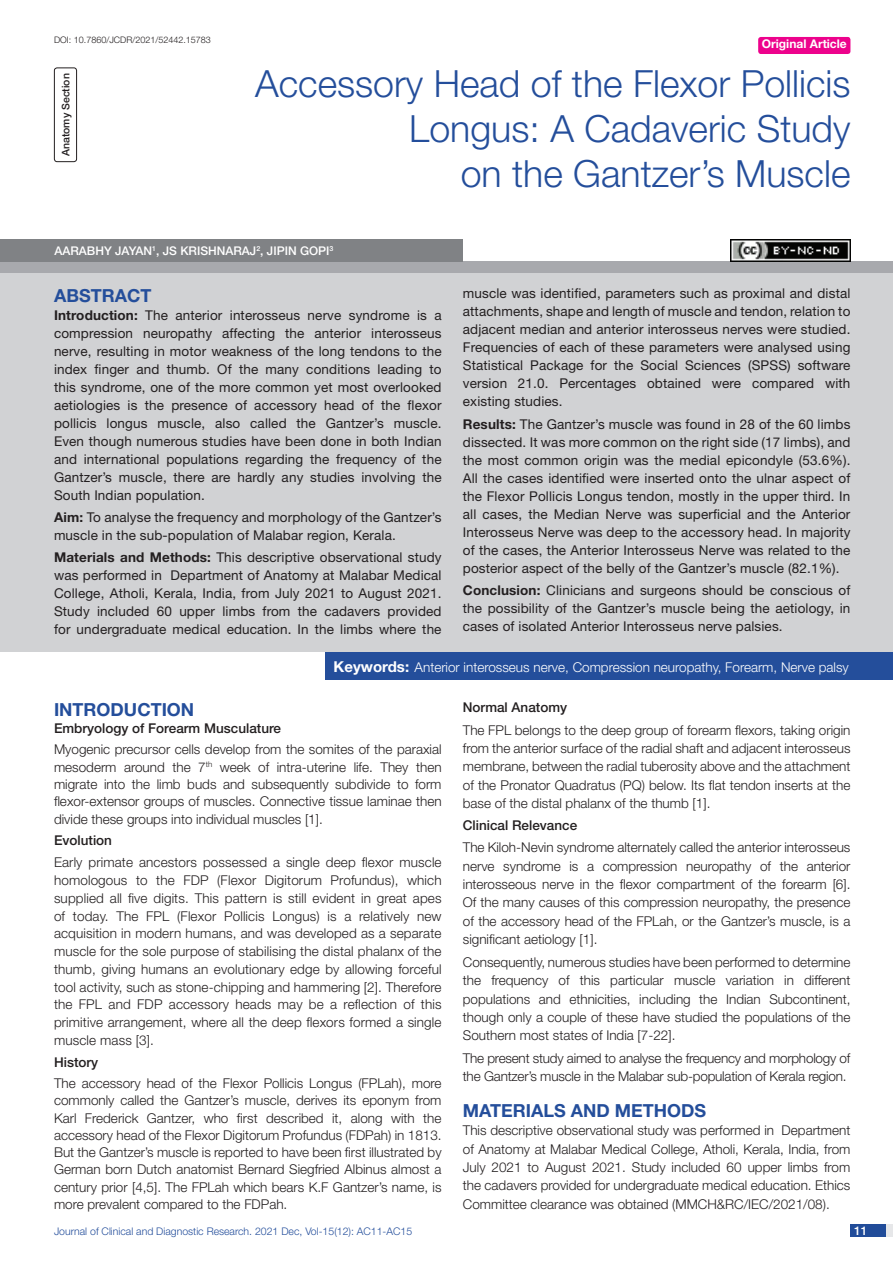
<style>
.page{position:relative;width:893px;height:1263px;background:#fff}
.page>*{position:absolute;margin:0;border:0;box-sizing:border-box;transform-origin:0 0}
.t1{font:300 37.5px/45px "Helvetica Neue";color:#244e9b;text-align:right}
.Heading{font:700 18px "Helvetica Neue";color:#244e9b}
.Abstract_head{font:700 18px "Helvetica Neue";color:#244e9b}
.Body_text{font:300 13.5px/18.3px "Helvetica Neue";color:#231f20;text-align:justify}
.Abstract_Text{font:13.5px/18px "Helvetica Neue";letter-spacing:.01em;color:#231f20;text-align:justify}
.Heading_Bold{font:500 13.5px "Helvetica Neue";color:#231f20}
.Key_words{font:300 13.5px "Helvetica Neue";color:#fff}
.Author{font:500 12px "Helvetica Neue";color:#fff}
.t2{font:700 12px "Helvetica Neue";color:#fff}
.t3{font:300 10.5px "Helvetica Neue";color:#244e9b}
.section{font:500 10.5px "Helvetica Neue";color:#231f20}
.DOI{font:300 9px "Helvetica Neue";color:#231f20}
.s1{font-weight:700}
.s2{font-weight:700;font-size:15px}
</style>
<div class="page">
<div style="left:850px;top:1224px;width:43px;height:13px;background:#e6e7e9"></div>
<div style="left:850px;top:1224px;width:35px;height:13px;background:#214c99"></div>
<div style="left:758px;top:37px;width:92px;height:17px;background:#ed028c;border-radius:3px"></div>
<div style="left:54px;top:68px;width:23px;height:94px;border:1px solid #231f20;border-radius:3px"></div>
<div style="left:0;top:262px;width:893px;height:12px;background:#a8a9ad"></div>
<div style="left:0;top:239px;width:463px;height:23px;background:#808285"></div>
<div style="left:0;top:274px;width:893px;height:378px;background:#d1d2d4"></div>
<div style="left:326px;top:652px;width:567px;height:28px;background:#244e9b"></div>
<img style="left:730px;top:239px;width:120px;height:23px">
<p class="DOI" style="left:54px;top:35px;width:158px">DOI: 10.7860/JCDR/2021/52442.15783</p>
<p class="t2" style="left:762px;top:37px;width:87px">Original Article</p>
<p class="section" style="left:60px;top:156px;width:84px;rotate:-90deg">Anatomy Section</p>
<p class="t1" style="left:255px;top:60px;width:597px">Accessory Head of the Flexor Pollicis<br>Longus: A Cadaveric Study<br>on the Gantzer’s Muscle</p>
<p class="Author" style="left:54px;top:244px;width:281px">AARABHY JAYAN<sup>1</sup>, JS KRISHNARAJ<sup>2</sup>, JIPIN GOPI<sup>3</sup></p>
<p class="Abstract_head" style="left:54px;top:284px;width:38px">Abstract</p>
<p class="Abstract_Text" style="left:54px;top:306px;width:389px"><span class="s1">Introduction:</span> The anterior interosseus nerve syndrome is a compression neuropathy affecting the anterior interosseus nerve, resulting in motor weakness of the long tendons to the index finger and thumb. Of the many conditions leading to this syndrome, one of the more common yet most overlooked aetiologies is the presence of accessory head of the flexor pollicis longus muscle, also called the Gantzer’s muscle.<br>Even though numerous studies have been done in both Indian and international populations regarding the frequency of the Gantzer’s muscle, there are hardly any studies involving the South Indian population.</p>
<p class="Abstract_Text" style="left:54px;top:508px;width:389px"><span class="s1">Aim:</span> To analyse the frequency and morphology of the Gantzer’s muscle in the sub-population of Malabar region, Kerala.</p>
<p class="Abstract_Text" style="left:54px;top:548px;width:389px"><span class="s1">Materials and Methods:</span> This descriptive observational study was performed in Department of Anatomy at Malabar Medical College, Atholi, Kerala, India, from July 2021 to August 2021.<br>Study included 60 upper limbs from the cadavers provided for undergraduate medical education. In the limbs where the</p>
<p class="Abstract_Text" style="left:463px;top:284px;width:389px">muscle was identified, parameters such as proximal and distal attachments, shape and length of muscle and tendon, relation to adjacent median and anterior interosseus nerves were studied.<br>Frequencies of each of these parameters were analysed using Statistical Package for the Social Sciences (SPSS) software version 21.0. Percentages obtained were compared with existing studies.</p>
<p class="Abstract_Text" style="left:463px;top:415px;width:389px"><span class="s1">Results:</span> The Gantzer’s muscle was found in 28 of the 60 limbs dissected. It was more common on the right side (17 limbs), and the most common origin was the medial epicondyle (53.6%).<br>All the cases identified were inserted onto the ulnar aspect of the Flexor Pollicis Longus tendon, mostly in the upper third. In all cases, the Median Nerve was superficial and the Anterior Interosseus Nerve was deep to the accessory head. In majority of the cases, the Anterior Interosseus Nerve was related to the posterior aspect of the belly of the Gantzer’s muscle (82.1%).</p>
<p class="Abstract_Text" style="left:463px;top:581px;width:389px"><span class="s1">Conclusion:</span> Clinicians and surgeons should be conscious of the possibility of the Gantzer’s muscle being the aetiology, in cases of isolated Anterior Interosseus nerve palsies.</p>
<p class="Key_words" style="left:334px;top:659px;width:517px"><span class="s2">Keywords:</span> Anterior interosseus nerve, Compression neuropathy, Forearm, Nerve palsy</p>
<p class="Heading" style="left:54px;top:698px;width:142px">INTRODUCTION</p>
<p class="Heading_Bold" style="left:54px;top:720px;width:229px">Embryology of Forearm Musculature</p>
<p class="Body_text" style="left:54px;top:741px;width:389px;line-height:17.2px">Myogenic precursor cells develop from the somites of the paraxial mesoderm around the 7<sup>th</sup> week of intra-uterine life. They then migrate into the limb buds and subsequently subdivide to form flexor-extensor groups of muscles. Connective tissue laminae then divide these groups into individual muscles [1].</p>
<p class="Heading_Bold" style="left:54px;top:832px;width:60px">Evolution</p>
<p class="Body_text" style="left:54px;top:853px;width:389px;line-height:17.7px">Early primate ancestors possessed a single deep flexor muscle homologous to the FDP (Flexor Digitorum Profundus), which supplied all five digits. This pattern is still evident in great apes of today. The FPL (Flexor Pollicis Longus) is a relatively new acquisition in modern humans, and was developed as a separate muscle for the sole purpose of stabilising the distal phalanx of the thumb, giving humans an evolutionary edge by allowing forceful tool activity, such as stone-chipping and hammering [2]. Therefore the FPL and FDP accessory heads may be a reflection of this primitive arrangement, where all the deep flexors formed a single muscle mass [3].</p>
<p class="Heading_Bold" style="left:54px;top:1054px;width:46px">History</p>
<p class="Body_text" style="left:54px;top:1074px;width:389px;line-height:17.2px">The accessory head of the Flexor Pollicis Longus (FPLah), more commonly called the Gantzer’s muscle, derives its eponym from Karl Frederick Gantzer, who first described it, along with the accessory head of the Flexor Digitorum Profundus (FDPah) in 1813.<br>But the Gantzer’s muscle is reported to have been first illustrated by German born Dutch anatomist Bernard Siegfried Albinus almost a century prior [4,5]. The FPLah which bears K.F Gantzer’s name, is more prevalent compared to the FDPah.</p>
<p class="Heading_Bold" style="left:463px;top:699px;width:106px">Normal Anatomy</p>
<p class="Body_text" style="left:463px;top:720px;width:389px">The FPL belongs to the deep group of forearm flexors, taking origin from the anterior surface of the radial shaft and adjacent interosseus membrane, between the radial tuberosity above and the attachment of the Pronator Quadratus (PQ) below. Its flat tendon inserts at the base of the distal phalanx of the thumb [1].</p>
<p class="Heading_Bold" style="left:463px;top:817px;width:116px">Clinical Relevance</p>
<p class="Body_text" style="left:463px;top:838px;width:389px">The Kiloh-Nevin syndrome alternately called the anterior interosseus nerve syndrome is a compression neuropathy of the anterior interosseous nerve in the flexor compartment of the forearm [6].<br>Of the many causes of this compression neuropathy, the presence of the accessory head of the FPLah, or the Gantzer’s muscle, is a significant aetiology [1].</p>
<p class="Body_text" style="left:463px;top:952px;width:389px">Consequently, numerous studies have been performed to determine the frequency of this particular muscle variation in different populations and ethnicities, including the Indian Subcontinent, though only a couple of these have studied the populations of the Southern most states of India [7-22].</p>
<p class="Body_text" style="left:463px;top:1049px;width:389px">The present study aimed to analyse the frequency and morphology of the Gantzer’s muscle in the Malabar sub-population of Kerala region.</p>
<p class="Heading" style="left:463px;top:1099px;width:245px">MATERIALS AND METHODS</p>
<p class="Body_text" style="left:463px;top:1121px;width:389px">This descriptive observational study was performed in Department of Anatomy at Malabar Medical College, Atholi, Kerala, India, from July 2021 to August 2021. Study included 60 upper limbs from the cadavers provided for undergraduate medical education. Ethics Committee clearance was obtained (MMCH&amp;RC/IEC/2021/08).</p>
<p class="t3" style="left:54px;top:1225px;width:360px">Journal of Clinical and Diagnostic Research. 2021 Dec, Vol-15(12): AC11-AC15</p>
<p class="Author" style="left:854px;top:1223px;width:15px">11</p>
</div>
